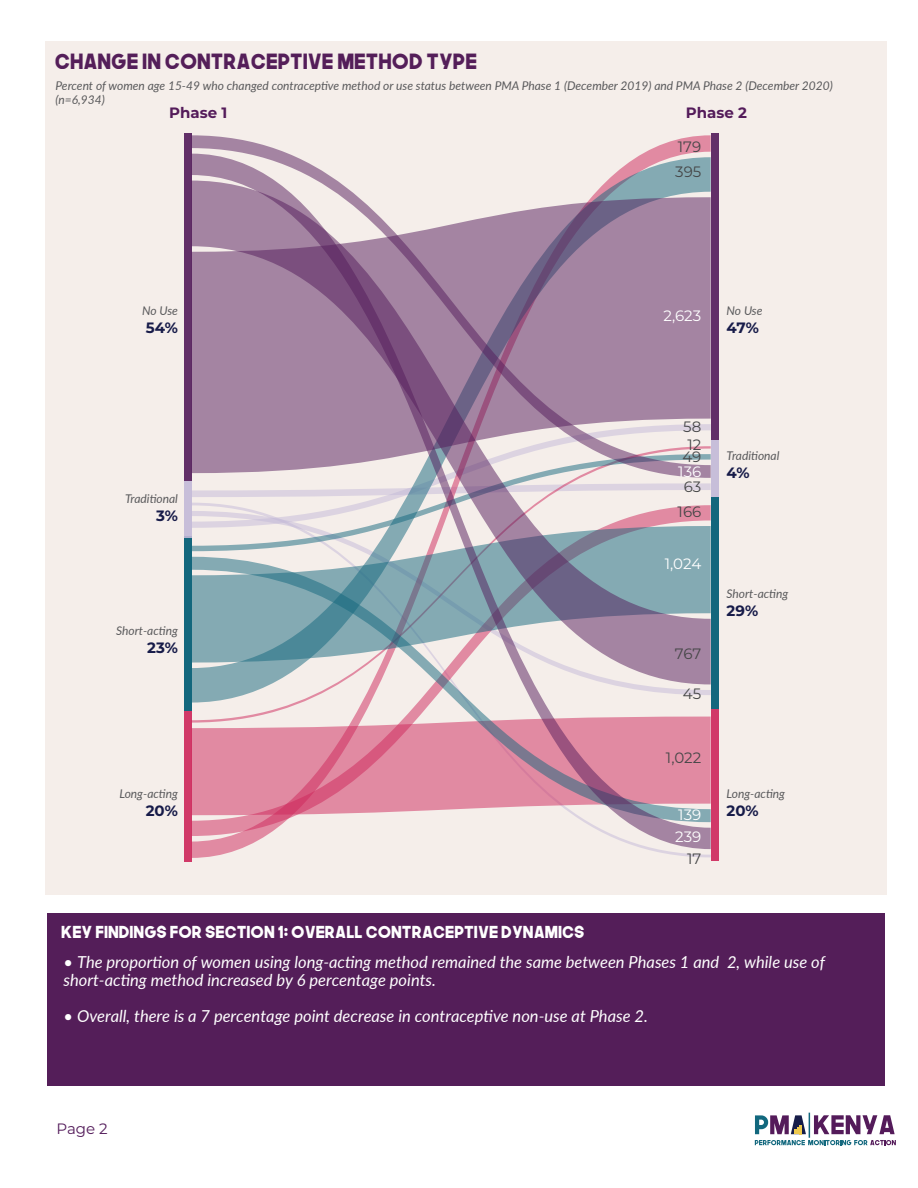
<style>
.page{position:relative;width:918px;height:1188px;background:#fff}
.page>*{position:absolute;margin:0;border:0;box-sizing:border-box;transform-origin:0 0}
.t1{font:21px "The Next Font";color:#541e59}
.t2{font:italic 16.5px/18px "Lato";color:#fff}
.t3{font:16.5px "The Next Font";color:#fff}
.t4{font:15px/26px "Montserrat";color:#454647}
.t5{font:700 15px "Montserrat";color:#171b49}
.t6{font:15px "Montserrat";color:#fff}
.t7{font:700 15px "Montserrat";color:#541b5a}
.t8{font:15px "Montserrat";color:#531b5a}
.t9{font:italic 12px/14.4px "Lato";color:#59595b}
</style>
<div class="page">
<div style="left:48px;top:913px;width:837px;height:173px;background:#541e59"></div>
<div style="left:45px;top:42px;width:842px;height:853px;background:#f5eeea"></div>
<svg style="left:191px;top:135px;width:520px;height:19px"></svg>
<svg style="left:191px;top:154px;width:520px;height:695px"></svg>
<svg style="left:191px;top:181px;width:520px;height:503px"></svg>
<svg style="left:191px;top:197px;width:520px;height:276px;background:#a588a4"></svg>
<div style="left:184px;top:709px;width:7px;height:153px;background:#d13968"></div>
<div style="left:184px;top:536px;width:7px;height:175px;background:#13677d"></div>
<div style="left:184px;top:133px;width:7px;height:348px;background:#622f68"></div>
<div style="left:184px;top:481px;width:7px;height:57px;background:#c3b9d8"></div>
<div style="left:711px;top:440px;width:7px;height:58px;background:#c3b9d8"></div>
<div style="left:711px;top:709px;width:7px;height:152px;background:#d13968"></div>
<div style="left:711px;top:497px;width:7px;height:212px;background:#13677d"></div>
<div style="left:711px;top:133px;width:7px;height:307px;background:#622f68"></div>
<svg style="left:755px;top:1113px;width:141px;height:32px"></svg>
<p class="t1" style="left:55px;top:47px;width:424px">CHANGE IN CONTRACEPTIVE METHOD TYPE</p>
<p class="t9" style="left:56px;top:77px;width:779px">Percent of women age 15-49 who changed contraceptive method or use status between PMA Phase 1 (December 2019) and PMA Phase 2 (December 2020) (n=6,934)</p>
<p class="t7" style="left:169px;top:102px;width:60px">Phase 1</p>
<p class="t7" style="left:686px;top:102px;width:63px">Phase 2</p>
<p class="t9" style="left:142px;top:302px;width:37px">No Use</p>
<p class="t5" style="left:146px;top:316px;width:33px">54%</p>
<p class="t9" style="left:125px;top:491px;width:54px">Traditional</p>
<p class="t5" style="left:156px;top:505px;width:23px">3%</p>
<p class="t9" style="left:116px;top:623px;width:63px">Short-acting</p>
<p class="t5" style="left:147px;top:637px;width:32px">23%</p>
<p class="t9" style="left:119px;top:786px;width:60px">Long-acting</p>
<p class="t5" style="left:146px;top:800px;width:34px">20%</p>
<p class="t4" style="left:675px;top:133px;width:28px">179<br>395</p>
<p class="t6" style="left:663px;top:305px;width:39px">2,623</p>
<p class="t9" style="left:727px;top:302px;width:37px">No Use</p>
<p class="t5" style="left:727px;top:316px;width:34px">47%</p>
<p class="t4" style="left:683px;top:414px;width:20px">58</p>
<p class="t4" style="left:687px;top:432px;width:15px">12</p>
<p class="t4" style="left:682px;top:444px;width:20px">49</p>
<p class="t6" style="left:678px;top:462px;width:25px">136</p>
<p class="t4" style="left:684px;top:473px;width:19px">63</p>
<p class="t4" style="left:678px;top:498px;width:25px">166</p>
<p class="t6" style="left:665px;top:553px;width:38px">1,024</p>
<p class="t4" style="left:675px;top:640px;width:28px">767</p>
<p class="t4" style="left:683px;top:680px;width:20px">45</p>
<p class="t4" style="left:666px;top:744px;width:37px">1,022</p>
<p class="t6" style="left:678px;top:804px;width:25px">139</p>
<p class="t6" style="left:675px;top:826px;width:28px">239</p>
<p class="t4" style="left:687px;top:845px;width:16px">17</p>
<p class="t9" style="left:727px;top:448px;width:54px">Traditional</p>
<p class="t5" style="left:727px;top:462px;width:25px">4%</p>
<p class="t9" style="left:727px;top:586px;width:63px">Short-acting</p>
<p class="t5" style="left:727px;top:600px;width:33px">29%</p>
<p class="t9" style="left:727px;top:786px;width:60px">Long-acting</p>
<p class="t5" style="left:727px;top:800px;width:34px">20%</p>
<p class="t3" style="left:61px;top:921px;width:525px">KEY FINDINGS FOR SECTION 1: OVERALL CONTRACEPTIVE DYNAMICS</p>
<p class="t2" style="left:64px;top:953px;width:763px">• The proportion of women using long-acting method remained the same between Phases 1 and 2, while use of short-acting method increased by 6 percentage points.</p>
<p class="t2" style="left:64px;top:1007px;width:586px">• Overall, there is a 7 percentage point decrease in contraceptive non-use at Phase 2.</p>
<p class="t8" style="left:56px;top:1118px;width:53px">Page 2</p>
</div>
